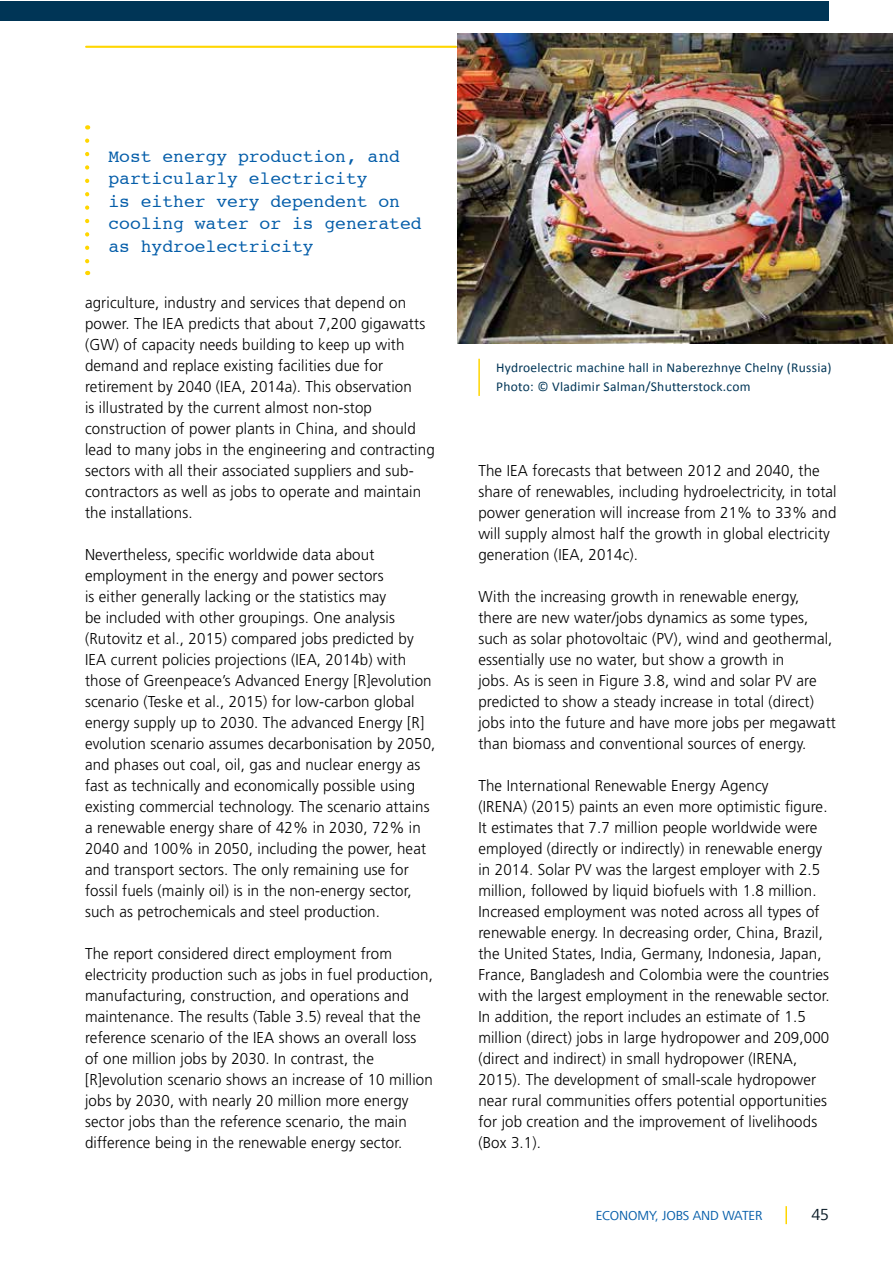
<style>
.page{position:relative;width:893px;height:1263px;background:#fff}
.page>*{position:absolute;margin:0;border:0;box-sizing:border-box;transform-origin:0 0}
.t1{font:18px/22.5px "Courier";color:#045da9}
.t2{font:16.5px "Frutiger Next LT";color:#0c1d28}
.t3{font:300 15.75px/21px "Frutiger LT Std";letter-spacing:.01em;color:#000;scale:.96 1}
.t4{font:13.5px/19.5px "Calibri";letter-spacing:.02em;color:#003556}
.t5{font:13.5px "Frutiger Next LT";letter-spacing:-.01em;color:#045da9}
</style>
<div class="page">
<img style="left:457px;top:34px;width:435px;height:309px">
<hr style="left:478px;top:359px;width:2px;height:37px;background:#ffd600">
<svg style="left:785px;top:1206px;width:2px;height:18px"></svg>
<svg style="left:85px;top:141px;width:4px;height:134px"></svg>
<div style="left:0;top:1px;width:828px;height:20px;background:#003556"></div>
<hr style="left:86px;top:46px;width:370px;height:2px;background:#ffd600">
<p class="t1" style="left:108px;top:146px;width:315px">Most energy production, and particularly electricity<br>is either very dependent on cooling water or is generated as hydroelectricity</p>
<p class="t3" style="left:85px;top:292px;width:366px">agriculture, industry and services that depend on power. The IEA predicts that about 7,200 gigawatts (GW) of capacity needs building to keep up with demand and replace existing facilities due for retirement by 2040 (IEA, 2014a). This observation<br>is illustrated by the current almost non-stop construction of power plants in China, and should lead to many jobs in the engineering and contracting sectors with all their associated suppliers and sub&shy;contractors as well as jobs to operate and maintain the installations.</p>
<p class="t3" style="left:85px;top:544px;width:366px">Nevertheless, specific worldwide data about employment in the energy and power sectors<br>is either generally lacking or the statistics may<br>be included with other groupings. One analysis (Rutovitz et al., 2015) compared jobs predicted by IEA current policies projections (IEA, 2014b) with those of Greenpeace’s Advanced Energy [R]evolution scenario (Teske et al., 2015) for low-carbon global energy supply up to 2030. The advanced Energy [R] evolution scenario assumes decarbonisation by 2050, and phases out coal, oil, gas and nuclear energy as fast as technically and economically possible using existing commercial technology. The scenario attains a renewable energy share of 42% in 2030, 72% in 2040 and 100% in 2050, including the power, heat and transport sectors. The only remaining use for fossil fuels (mainly oil) is in the non-energy sector, such as petrochemicals and steel production.</p>
<p class="t3" style="left:85px;top:943px;width:364px">The report considered direct employment from electricity production such as jobs in fuel production, manufacturing, construction, and operations and maintenance. The results (Table 3.5) reveal that the reference scenario of the IEA shows an overall loss of one million jobs by 2030. In contrast, the [R]evolution scenario shows an increase of 10 million jobs by 2030, with nearly 20 million more energy sector jobs than the reference scenario, the main difference being in the renewable energy sector.</p>
<p class="t4" style="left:496px;top:357px;width:337px">Hydroelectric machine hall in Naberezhnye Chelny (Russia)<br>Photo: © Vladimir Salman/Shutterstock.com</p>
<p class="t3" style="left:478px;top:460px;width:375px">The IEA forecasts that between 2012 and 2040, the share of renewables, including hydroelectricity, in total power generation will increase from 21% to 33% and will supply almost half the growth in global electricity generation (IEA, 2014c).</p>
<p class="t3" style="left:478px;top:586px;width:374px">With the increasing growth in renewable energy, there are new water/jobs dynamics as some types, such as solar photovoltaic (PV), wind and geothermal, essentially use no water, but show a growth in<br>jobs. As is seen in Figure 3.8, wind and solar PV are predicted to show a steady increase in total (direct) jobs into the future and have more jobs per megawatt than biomass and conventional sources of energy.</p>
<p class="t3" style="left:478px;top:775px;width:367px">The International Renewable Energy Agency<br>(IRENA) (2015) paints an even more optimistic figure.<br>It estimates that 7.7 million people worldwide were employed (directly or indirectly) in renewable energy in 2014. Solar PV was the largest employer with 2.5 million, followed by liquid biofuels with 1.8 million.<br>Increased employment was noted across all types of renewable energy. In decreasing order, China, Brazil, the United States, India, Germany, Indonesia, Japan, France, Bangladesh and Colombia were the countries with the largest employment in the renewable sector.<br>In addition, the report includes an estimate of 1.5 million (direct) jobs in large hydropower and 209,000 (direct and indirect) in small hydropower (IRENA, 2015). The development of small-scale hydropower near rural communities offers potential opportunities for job creation and the improvement of livelihoods (Box 3.1).</p>
<p class="t5" style="left:596px;top:1208px;width:168px">ECONOMY, JOBS AND WATER</p>
<p class="t2" style="left:811px;top:1206px;width:19px">45</p>
</div>
